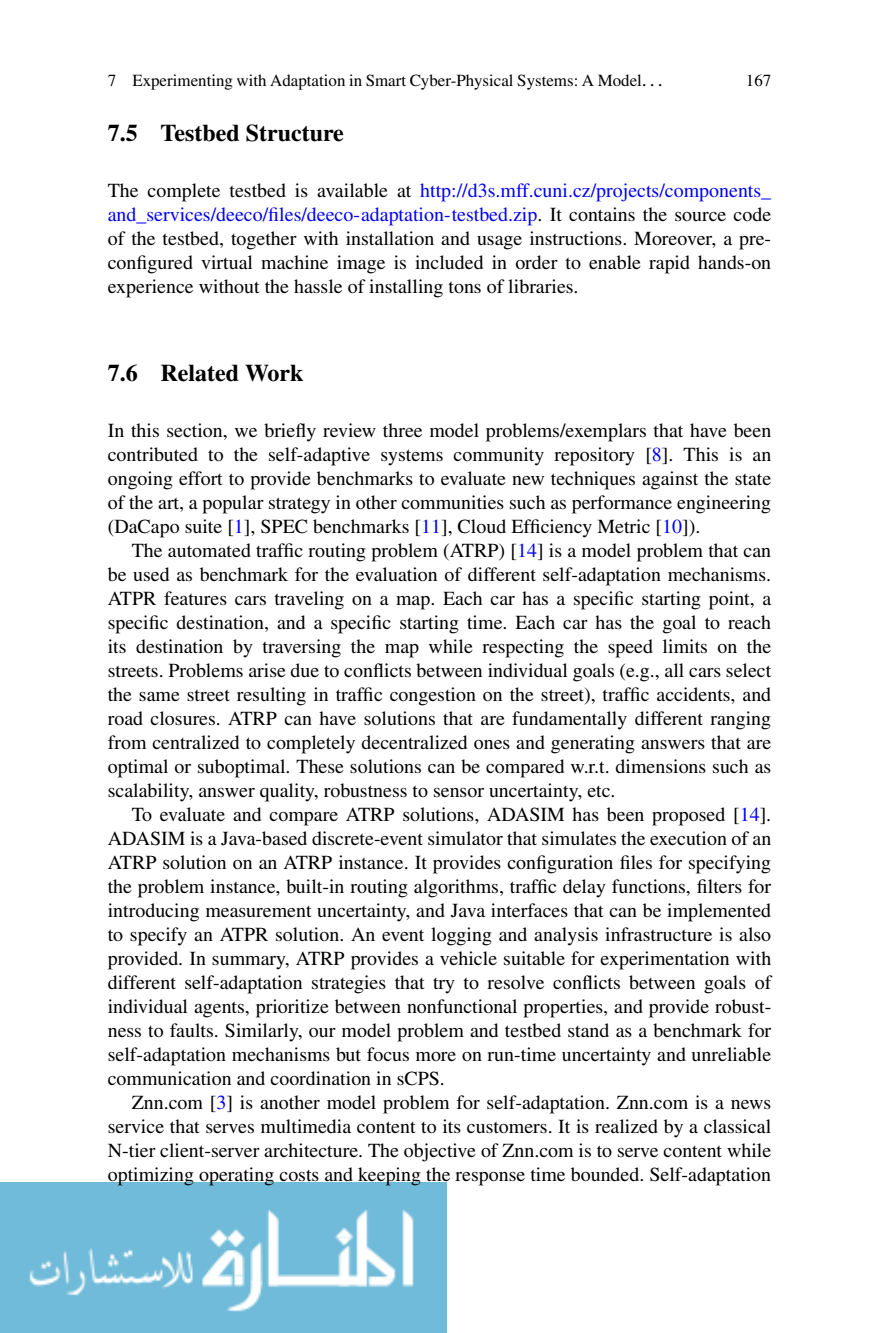
<style>
.page{position:relative;width:879px;height:1333px;background:#fff}
.page>*{position:absolute;margin:0;border:0;box-sizing:border-box;transform-origin:0 0}
.t1{font:700 24px "Yrtfjr Tmrtjf Times";color:#000}
.t2{font:20px/24px "Jjyqrl Qsmhgr Times";color:#000;text-align:justify}
.t3{font:17px "Jjyqrl Qsmhgr Times";color:#000}
.s1{font-size:20px}
.s2{color:#00f}
</style>
<div class="page">
<img style="left:0;top:1182px;width:446px;height:150px">
<p class="t3" style="left:108px;top:74px;width:556px">7 Experimenting with Adaptation in Smart Cyber-Physical Systems: A Model<span class="s1">...</span></p>
<p class="t3" style="left:746px;top:74px;width:27px">167</p>
<p class="t1" style="left:108px;top:124px;width:238px">7.5 Testbed Structure</p>
<p class="t2" style="left:108px;top:180px;width:665px">The complete testbed is available at <span class="s2">http://d3s.mff.cuni.cz/projects/components_ and_services/deeco/files/deeco-adaptation-testbed.zip</span>. It contains the source code of the testbed, together with installation and usage instructions. Moreover, a pre&shy;configured virtual machine image is included in order to enable rapid hands-on experience without the hassle of installing tons of libraries.</p>
<p class="t1" style="left:108px;top:364px;width:197px">7.6 Related Work</p>
<p class="t2" style="left:108px;top:420px;width:665px">In this section, we briefly review three model problems/exemplars that have been contributed to the self-adaptive systems community repository [<span class="s2">8</span>]. This is an ongoing effort to provide benchmarks to evaluate new techniques against the state of the art, a popular strategy in other communities such as performance engineering (DaCapo suite [<span class="s2">1</span>], SPEC benchmarks [<span class="s2">11</span>], Cloud Efficiency Metric [<span class="s2">10</span>]).</p>
<p class="t2" style="left:108px;top:540px;width:665px;text-indent:24px">The automated traffic routing problem (ATRP) [<span class="s2">14</span>] is a model problem that can be used as benchmark for the evaluation of different self-adaptation mechanisms.<br>ATPR features cars traveling on a map. Each car has a specific starting point, a specific destination, and a specific starting time. Each car has the goal to reach its destination by traversing the map while respecting the speed limits on the streets. Problems arise due to conflicts between individual goals (e.g., all cars select the same street resulting in traffic congestion on the street), traffic accidents, and road closures. ATRP can have solutions that are fundamentally different ranging from centralized to completely decentralized ones and generating answers that are optimal or suboptimal. These solutions can be compared w.r.t. dimensions such as scalability, answer quality, robustness to sensor uncertainty, etc.</p>
<p class="t2" style="left:108px;top:804px;width:665px;text-indent:24px">To evaluate and compare ATRP solutions, ADASIM has been proposed [<span class="s2">14</span>].<br>ADASIM is a Java-based discrete-event simulator that simulates the execution of an ATRP solution on an ATRP instance. It provides configuration files for specifying the problem instance, built-in routing algorithms, traffic delay functions, filters for introducing measurement uncertainty, and Java interfaces that can be implemented to specify an ATPR solution. An event logging and analysis infrastructure is also provided. In summary, ATRP provides a vehicle suitable for experimentation with different self-adaptation strategies that try to resolve conflicts between goals of individual agents, prioritize between nonfunctional properties, and provide robust&shy;ness to faults. Similarly, our model problem and testbed stand as a benchmark for self-adaptation mechanisms but focus more on run-time uncertainty and unreliable communication and coordination in sCPS.</p>
<p class="t2" style="left:108px;top:1092px;width:665px;text-indent:24px">Znn.com [<span class="s2">3</span>] is another model problem for self-adaptation. Znn.com is a news service that serves multimedia content to its customers. It is realized by a classical N-tier client-server architecture. The objective of Znn.com is to serve content while optimizing operating costs and keeping the response time bounded. Self-adaptation</p>
</div>
